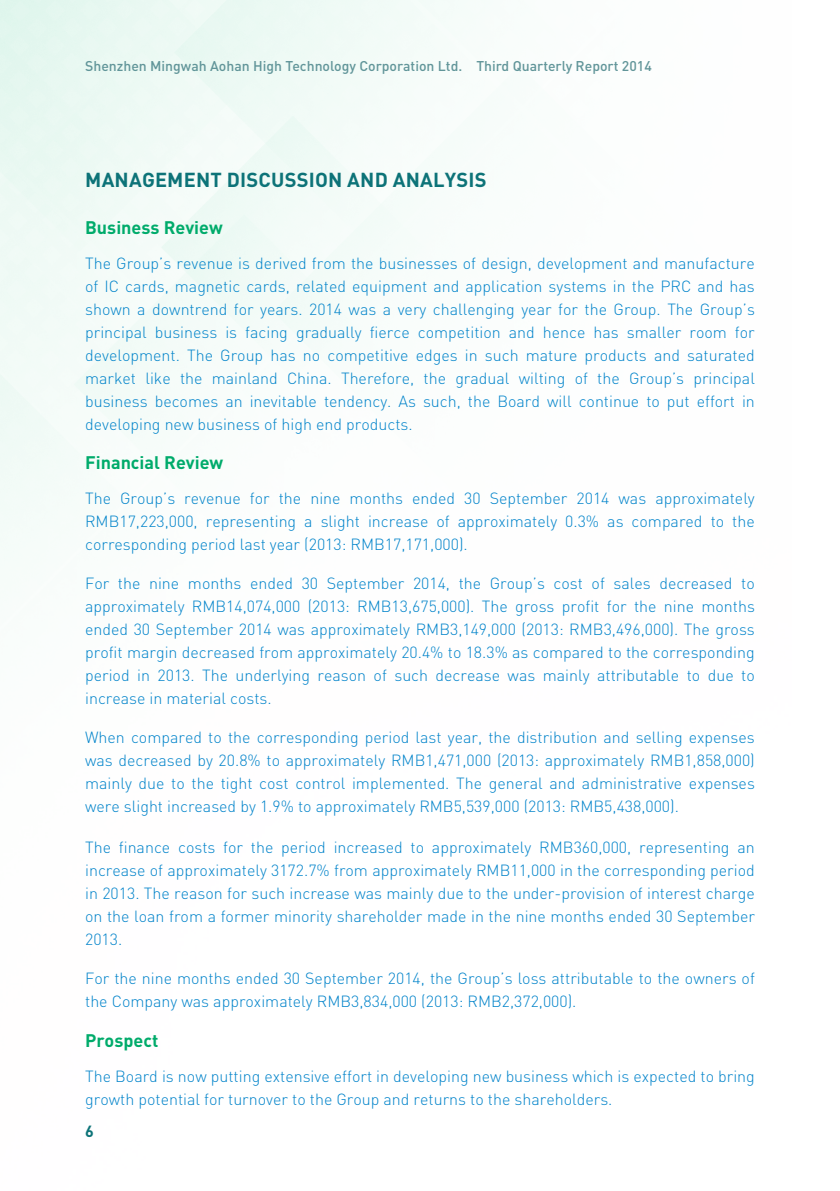
<style>
.page{position:relative;width:840px;height:1191px;background:#fff}
.page>*{position:absolute;margin:0;border:0;box-sizing:border-box;transform-origin:0 0}
.t1{font:700 20px "DIN Pro";letter-spacing:.01em;color:#0d7378}
.t2{font:700 18px "DIN Pro";color:#00ab6b}
.t3{font:300 16px/23px "DIN Pro";color:#0083ca;text-align:justify}
.t4{font:700 16px "DIN Pro";color:#0d7378}
.t5{font:500 14px "DIN Pro";color:#619599}
</style>
<div class="page">
<p class="t5" style="left:85px;top:56px;width:568px">Shenzhen Mingwah Aohan High Technology Corporation Ltd. Third Quarterly Report 2014</p>
<p class="t1" style="left:85px;top:166px;width:402px">MANAGEMENT DISCUSSION AND ANALYSIS</p>
<p class="t2" style="left:85px;top:215px;width:139px">Business Review</p>
<p class="t3" style="left:85px;top:251px;width:671px">The Group’s revenue is derived from the businesses of design, development and manufacture of IC cards, magnetic cards, related equipment and application systems in the PRC and has shown a downtrend for years. 2014 was a very challenging year for the Group. The Group’s principal business is facing gradually fierce competition and hence has smaller room for development. The Group has no competitive edges in such mature products and saturated market like the mainland China. Therefore, the gradual wilting of the Group’s principal business becomes an inevitable tendency. As such, the Board will continue to put effort in developing new business of high end products.</p>
<p class="t2" style="left:85px;top:450px;width:140px">Financial Review</p>
<p class="t3" style="left:85px;top:486px;width:670px">The Group’s revenue for the nine months ended 30 September 2014 was approximately RMB17,223,000, representing a slight increase of approximately 0.3% as compared to the corresponding period last year (2013: RMB17,171,000).</p>
<p class="t3" style="left:85px;top:571px;width:671px">For the nine months ended 30 September 2014, the Group’s cost of sales decreased to approximately RMB14,074,000 (2013: RMB13,675,000). The gross profit for the nine months ended 30 September 2014 was approximately RMB3,149,000 (2013: RMB3,496,000). The gross profit margin decreased from approximately 20.4% to 18.3% as compared to the corresponding period in 2013. The underlying reason of such decrease was mainly attributable to due to increase in material costs.</p>
<p class="t3" style="left:85px;top:725px;width:671px">When compared to the corresponding period last year, the distribution and selling expenses was decreased by 20.8% to approximately RMB1,471,000 (2013: approximately RMB1,858,000) mainly due to the tight cost control implemented. The general and administrative expenses were slight increased by 1.9% to approximately RMB5,539,000 (2013: RMB5,438,000).</p>
<p class="t3" style="left:85px;top:835px;width:671px">The finance costs for the period increased to approximately RMB360,000, representing an increase of approximately 3172.7% from approximately RMB11,000 in the corresponding period in 2013. The reason for such increase was mainly due to the under-provision of interest charge on the loan from a former minority shareholder made in the nine months ended 30 September 2013.</p>
<p class="t3" style="left:85px;top:966px;width:671px">For the nine months ended 30 September 2014, the Group’s loss attributable to the owners of the Company was approximately RMB3,834,000 (2013: RMB2,372,000).</p>
<p class="t2" style="left:85px;top:1027px;width:75px">Prospect</p>
<p class="t3" style="left:85px;top:1063px;width:671px">The Board is now putting extensive effort in developing new business which is expected to bring growth potential for turnover to the Group and returns to the shareholders.</p>
<p class="t4" style="left:85px;top:1120px;width:10px">6</p>
</div>
